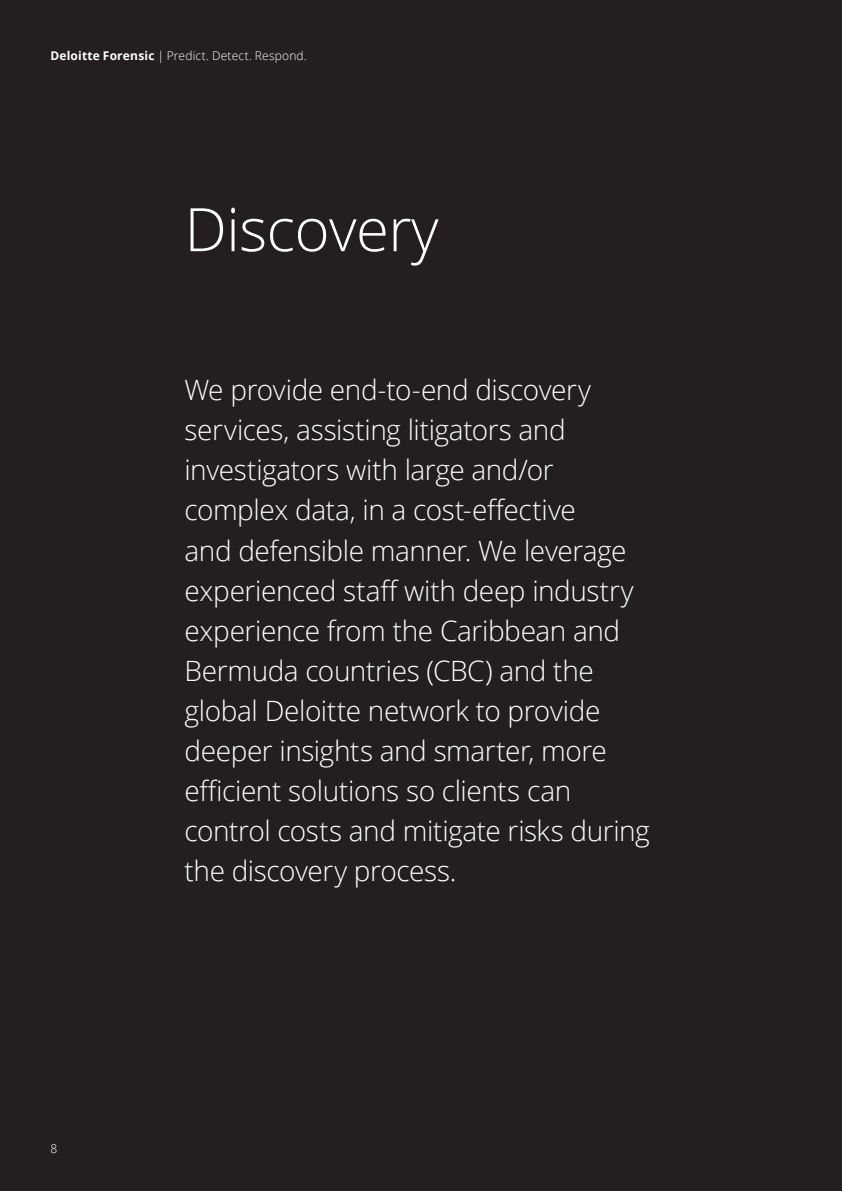
<style>
.page{position:relative;width:842px;height:1191px;background:#231f20}
.page>*{position:absolute;margin:0;border:0;box-sizing:border-box;transform-origin:0 0}
.t1{font:300 60px "Open Sans";letter-spacing:-.01em;color:#fff}
.t2{font:300 28px/40px "Open Sans";letter-spacing:-.015em;color:#fff}
.t3{font:300 12px "Open Sans";letter-spacing:.02em;color:#fff}
.s1{font-weight:700}
</style>
<div class="page">
<p class="t3" style="left:50px;top:47px;width:258px"><span class="s1">Deloitte Forensic</span> | Predict. Detect. Respond.</p>
<h1 class="t1" style="left:184px;top:188px;width:256px">Discovery</h1>
<p class="t3" style="left:50px;top:1140px;width:8px">8</p>
<p class="t2" style="left:184px;top:369px;width:467px">We provide end-to-end discovery services, assisting litigators and investigators with large and/or complex data, in a cost-effective<br>and defensible manner. We leverage experienced staff with deep industry experience from the Caribbean and Bermuda countries (CBC) and the global Deloitte network to provide deeper insights and smarter, more efficient solutions so clients can control costs and mitigate risks during the discovery process.</p>
</div>
